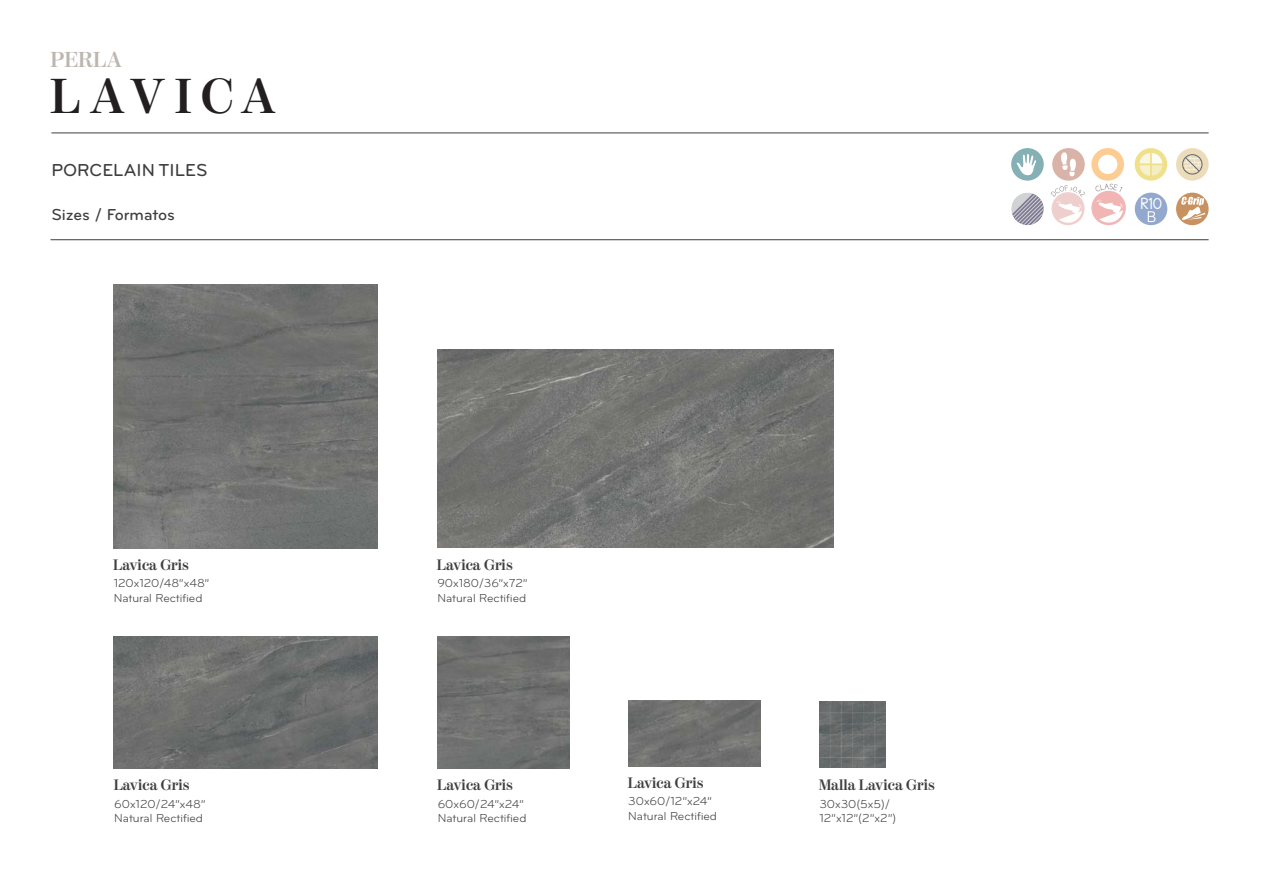
<style>
.page{position:relative;width:1263px;height:893px;background:#fff}
.page>*{position:absolute;margin:0;border:0;box-sizing:border-box;transform-origin:0 0}
.t1{font:700 48.75px "Moderno FB";letter-spacing:.2em;color:#231f20}
.t2{font:700 21.45px "Moderno FB";color:#bcb6af}
.t3{font:500 18px "Bryant Pro";color:#3e3e3f}
.t4{font:500 16.5px "Bryant Pro";color:#3e3e3f}
.t5{font:16.35px "Cicle Gordita";color:#fff}
.t6{font:700 15px "Moderno FB";color:#3e3e3f}
.t7{font:12px/14.4px "Bryant Pro";color:#3e3e3f}
</style>
<div class="page">
<hr style="left:51px;top:133px;width:1157px;height:1px;background:#3e3e3f">
<hr style="left:50px;top:239px;width:1158px;height:1px;background:#3e3e3f">
<img style="left:114px;top:637px;width:264px;height:132px">
<img style="left:438px;top:637px;width:132px;height:132px">
<img style="left:819px;top:701px;width:66px;height:67px">
<img style="left:628px;top:701px;width:132px;height:66px">
<img style="left:114px;top:284px;width:264px;height:264px">
<img style="left:437px;top:349px;width:397px;height:198px">
<div style="left:1176px;top:148px;width:32px;height:33px;background:#ecdcb9;border-radius:50%"></div>
<svg style="left:1182px;top:154px;width:20px;height:21px"></svg>
<div style="left:1011px;top:148px;width:33px;height:33px;background:#85b1b6;border-radius:50%"></div>
<svg style="left:1016px;top:154px;width:20px;height:22px"></svg>
<div style="left:1052px;top:148px;width:33px;height:33px;background:#d9b3a7;border-radius:50%"></div>
<svg style="left:1061px;top:152px;width:15px;height:24px"></svg>
<div style="left:1176px;top:193px;width:33px;height:32px;background:#c89260;border-radius:50%"></div>
<svg style="left:1181px;top:197px;width:24px;height:23px"></svg>
<div style="left:1091px;top:148px;width:33px;height:33px;background:#fdcc93;border-radius:50%"></div>
<div style="left:1098px;top:155px;width:19px;height:19px;background:#fff;border-radius:50%"></div>
<div style="left:1135px;top:148px;width:32px;height:33px;background:#f0e08c;border-radius:50%"></div>
<svg style="left:1139px;top:153px;width:23px;height:23px"></svg>
<div style="left:1091px;top:191px;width:35px;height:34px;background:#f1b5b4;border-radius:50%"></div>
<svg style="left:1096px;top:200px;width:27px;height:23px"></svg>
<svg style="left:1095px;top:184px;width:27px;height:8px"></svg>
<svg style="left:1011px;top:193px;width:33px;height:32px"></svg>
<div style="left:1051px;top:192px;width:33px;height:33px;background:#efcfcd;border-radius:50%"></div>
<svg style="left:1050px;top:185px;width:35px;height:38px"></svg>
<div style="left:1135px;top:193px;width:32px;height:32px;background:#93a8cf;border-radius:50%"></div>
<svg style="left:1148px;top:211px;width:7px;height:11px"></svg>
<p class="t2" style="left:50px;top:48px;width:73px">PERLA</p>
<p class="t1" style="left:50px;top:69px;width:227px">LAVICA</p>
<p class="t3" style="left:51px;top:159px;width:158px">PORCELAIN TILES</p>
<p class="t4" style="left:51px;top:204px;width:125px">Sizes / Formatos</p>
<p class="t6" style="left:113px;top:557px;width:77px">Lavica Gris</p>
<p class="t7" style="left:114px;top:576px;width:97px">120x120/48”x48”<br>Natural Rectified</p>
<p class="t6" style="left:437px;top:557px;width:77px">Lavica Gris</p>
<p class="t7" style="left:437px;top:576px;width:92px">90x180/36”x72”<br>Natural Rectified</p>
<p class="t6" style="left:114px;top:777px;width:77px">Lavica Gris</p>
<p class="t6" style="left:437px;top:777px;width:77px">Lavica Gris</p>
<p class="t6" style="left:628px;top:775px;width:77px">Lavica Gris</p>
<p class="t7" style="left:114px;top:796px;width:93px">60x120/24”x48”<br>Natural Rectified</p>
<p class="t7" style="left:438px;top:796px;width:90px">60x60/24”x24”<br>Natural Rectified</p>
<p class="t7" style="left:628px;top:794px;width:90px">30x60/12”x24”<br>Natural Rectified</p>
<p class="t6" style="left:819px;top:777px;width:118px">Malla Lavica Gris</p>
<p class="t7" style="left:819px;top:796px;width:72px">30x30(5x5)/</p>
<p class="t7" style="left:819px;top:811px;width:78px">12”x12”(2”x2”)</p>
<h3 class="t5" style="left:1141px;top:194px;width:23px">R10</h3>
</div>
